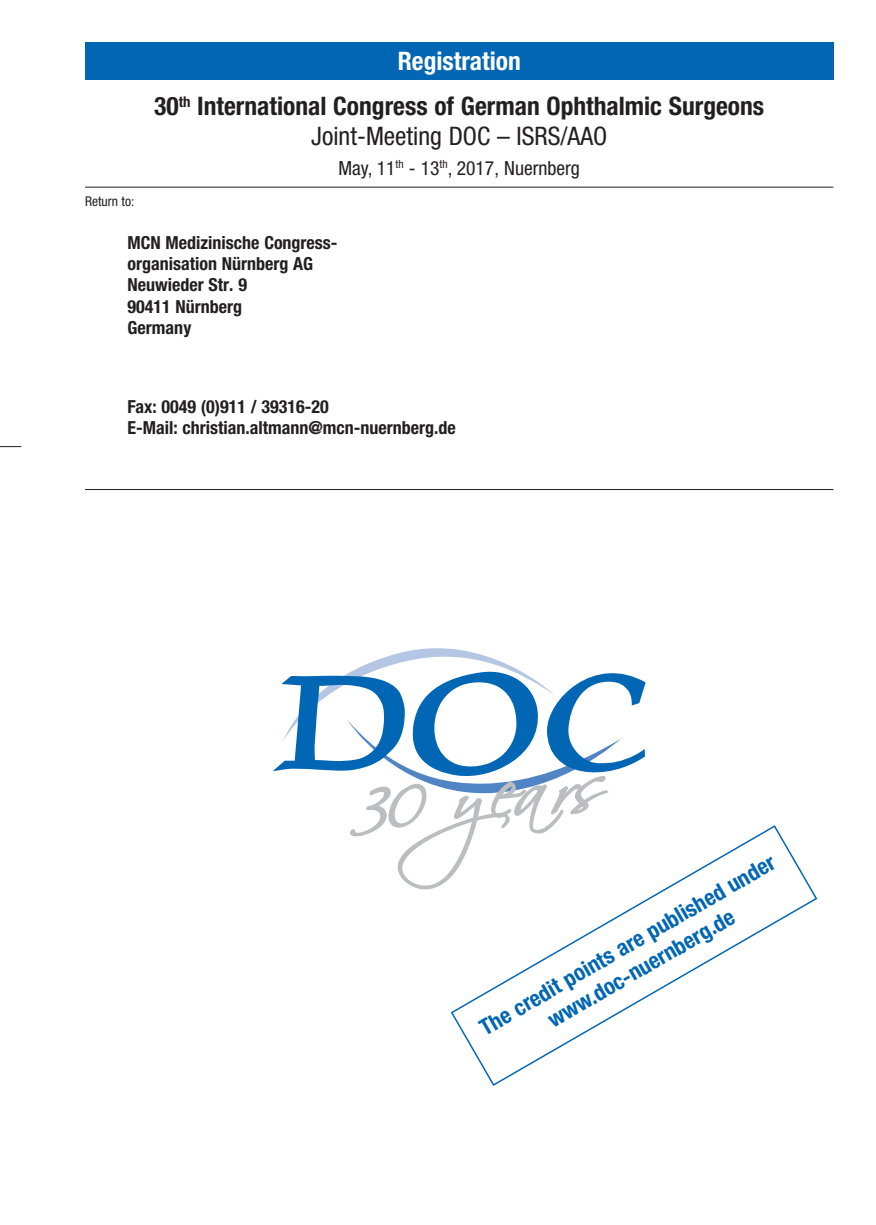
<style>
.page{position:relative;width:876px;height:1225px;background:#fff}
.page>*{position:absolute;margin:0;border:0;box-sizing:border-box;transform-origin:0 0}
.t1{font:700 condensed 25.5px/44.7px "Helvetica Neue";color:#231f20;text-align:center}
.t2{font:condensed 25.5px "Helvetica Neue";color:#231f20}
.t3{font:700 condensed 22.5px/27px "Helvetica Neue";color:#0166b3;text-align:center}
.t4{font:condensed 19.5px "Helvetica Neue";color:#231f20}
.t5{font:700 condensed 18px/21.3px "Helvetica Neue";color:#231f20}
.t6{font:condensed 13.5px "Helvetica Neue";color:#231f20}
.s1{color:#fff}
</style>
<div class="page">
<div style="left:85px;top:43px;width:748px;height:37px;background:#0166b3"></div>
<svg style="left:0;top:446px;width:21px;height:1px"></svg>
<hr style="left:85px;top:187px;width:748px;height:1px;background:#231f20">
<svg style="left:450px;top:825px;width:368px;height:261px"></svg>
<hr style="left:85px;top:489px;width:748px;height:1px;background:#231f20">
<svg style="left:273px;top:648px;width:373px;height:251px"></svg>
<h1 class="t1" style="left:154px;top:38px;width:611px"><span class="s1">Registration<br></span>30<sup>th</sup> International Congress of German Ophthalmic Surgeons</h1>
<h1 class="t2" style="left:311px;top:121px;width:298px">Joint-Meeting DOC – ISRS/AAO</h1>
<p class="t4" style="left:338px;top:156px;width:243px">May, 11<sup>th</sup> - 13<sup>th</sup>, 2017, Nuernberg</p>
<p class="t6" style="left:85px;top:194px;width:51px">Return to:</p>
<p class="t5" style="left:128px;top:231px;width:212px">MCN Medizinische Congress&shy;organisation Nürnberg AG<br>Neuwieder Str. 9<br>90411 Nürnberg<br>Germany</p>
<p class="t5" style="left:128px;top:395px;width:330px">Fax: 0049 (0)911 / 39316-20<br>E-Mail: christian.altmann@mcn-nuernberg.de</p>
<p class="t3" style="left:474px;top:1017px;width:339px;rotate:-30deg">The credit points are published under www.doc-nuernberg.de</p>
</div>
